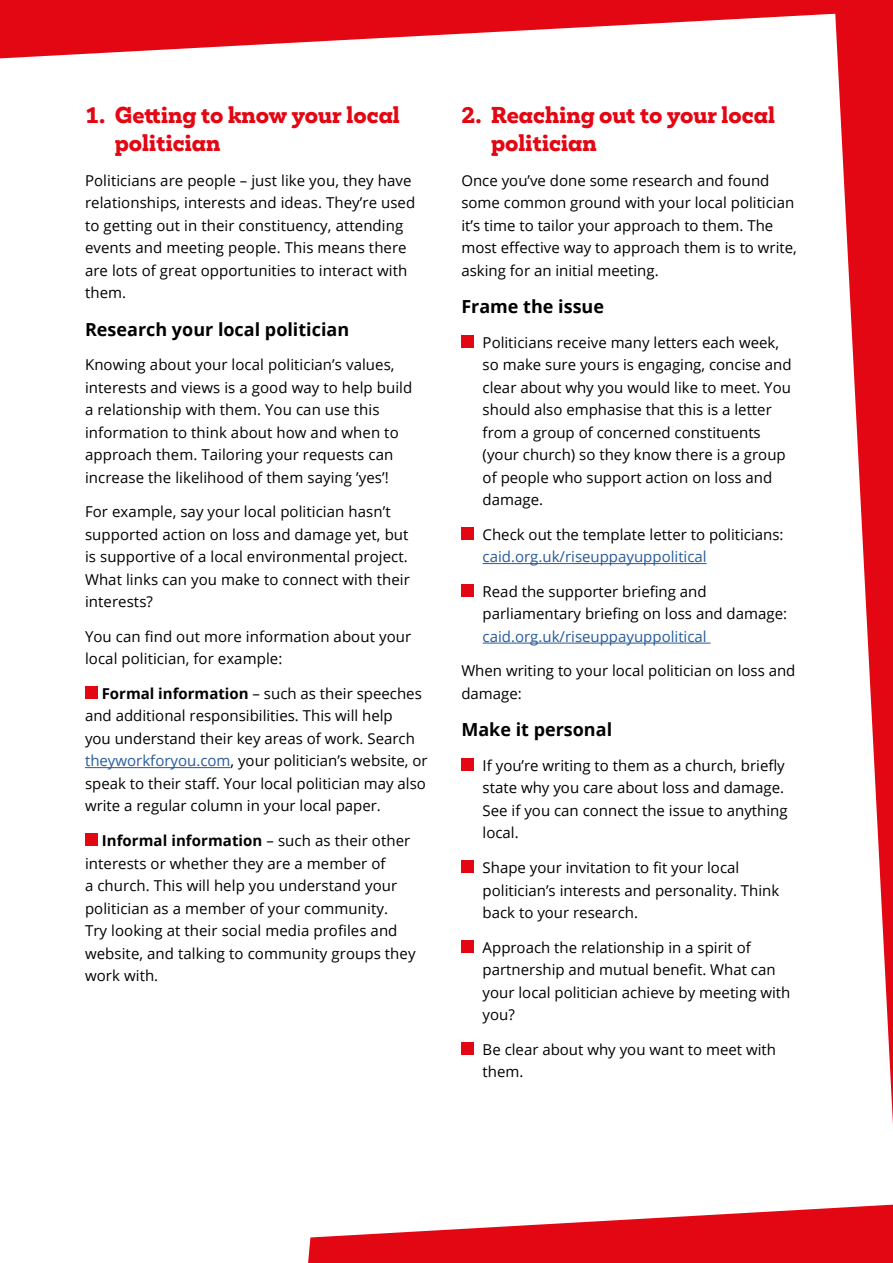
<style>
.page{position:relative;width:893px;height:1263px;background:#fff}
.page>*{position:absolute;margin:0;border:0;box-sizing:border-box;transform-origin:0 0}
.t1{font:800 21px/28.5px "Mokoko";color:#e30613}
.t2{font:700 18px "Open Sans";color:#000}
.t3{font:15px/22.5px "Open Sans";color:#000}
.t4{font:15px "Open Sans";color:#275b9b}
.s1{font-weight:700}
.s2{color:#275b9b}
</style>
<div class="page">
<hr style="left:85px;top:767px;width:145px;height:1px;background:#275b9b">
<div style="left:85px;top:686px;width:13px;height:13px;background:#e30613"></div>
<div style="left:85px;top:833px;width:13px;height:13px;background:#e30613"></div>
<hr style="left:483px;top:563px;width:224px;height:1px;background:#275b9b">
<hr style="left:483px;top:643px;width:228px;height:1px;background:#275b9b">
<div style="left:461px;top:335px;width:13px;height:13px;background:#e30613"></div>
<div style="left:461px;top:527px;width:13px;height:13px;background:#e30613"></div>
<div style="left:461px;top:584px;width:13px;height:13px;background:#e30613"></div>
<div style="left:461px;top:758px;width:13px;height:13px;background:#e30613"></div>
<div style="left:461px;top:860px;width:13px;height:13px;background:#e30613"></div>
<div style="left:461px;top:940px;width:13px;height:12px;background:#e30613"></div>
<div style="left:461px;top:1042px;width:13px;height:12px;background:#e30613"></div>
<svg style="left:837px;top:58px;width:56px;height:1066px"></svg>
<svg style="left:308px;top:1205px;width:585px;height:58px"></svg>
<svg style="left:0;top:0;width:893px;height:58px;fill:#e30613"></svg>
<h1 class="t1" style="left:115px;top:101px;width:287px;text-indent:-30px">1. Getting to know your local politician</h1>
<p class="t3" style="left:85px;top:169px;width:332px">Politicians are people – just like you, they have relationships, interests and ideas. They’re used to getting out in their constituency, attending events and meeting people. This means there are lots of great opportunities to interact with them.</p>
<p class="t2" style="left:85px;top:317px;width:266px">Research your local politician</p>
<p class="t3" style="left:85px;top:353px;width:329px">Knowing about your local politician’s values, interests and views is a good way to help build a relationship with them. You can use this information to think about how and when to approach them. Tailoring your requests can increase the likelihood of them saying ’yes’!</p>
<p class="t3" style="left:85px;top:500px;width:326px">For example, say your local politician hasn’t supported action on loss and damage yet, but is supportive of a local environmental project.<br>What links can you make to connect with their interests?</p>
<p class="t3" style="left:85px;top:625px;width:328px">You can find out more information about your local politician, for example:</p>
<p class="t3" style="left:85px;top:682px;width:344px;text-indent:17px"><span class="s1">Formal information</span> – such as their speeches and additional responsibilities. This will help<br>you understand their key areas of work. Search <span class="s2">theyworkforyou.com</span>, your politician’s website, or speak to their staff. Your local politician may also write a regular column in your local paper.</p>
<p class="t3" style="left:85px;top:829px;width:332px;text-indent:17px"><span class="s1">Informal information</span> – such as their other interests or whether they are a member of<br>a church. This will help you understand your politician as a member of your community.<br>Try looking at their social media profiles and website, and talking to community groups they work with.</p>
<h1 class="t1" style="left:491px;top:101px;width:285px;text-indent:-30px">2. Reaching out to your local politician</h1>
<p class="t3" style="left:461px;top:169px;width:337px">Once you’ve done some research and found some common ground with your local politician it’s time to tailor your approach to them. The most effective way to approach them is to write, asking for an initial meeting.</p>
<p class="t2" style="left:461px;top:294px;width:144px">Frame the issue</p>
<p class="t3" style="left:483px;top:331px;width:311px">Politicians receive many letters each week, so make sure yours is engaging, concise and clear about why you would like to meet. You should also emphasise that this is a letter from a group of concerned constituents (your church) so they know there is a group of people who support action on loss and damage.</p>
<p class="t3" style="left:483px;top:523px;width:302px">Check out the template letter to politicians:</p>
<p class="t4" style="left:483px;top:547px;width:226px">caid.org.uk/riseuppayuppolitical</p>
<p class="t3" style="left:483px;top:580px;width:306px">Read the supporter briefing and parliamentary briefing on loss and damage:</p>
<p class="t4" style="left:483px;top:626px;width:226px">caid.org.uk/riseuppayuppolitical</p>
<p class="t3" style="left:461px;top:659px;width:336px">When writing to your local politician on loss and damage:</p>
<p class="t2" style="left:461px;top:717px;width:152px">Make it personal</p>
<p class="t3" style="left:483px;top:754px;width:306px">If you’re writing to them as a church, briefly state why you care about loss and damage.<br>See if you can connect the issue to anything local.</p>
<p class="t3" style="left:483px;top:856px;width:298px">Shape your invitation to fit your local politician’s interests and personality. Think back to your research.</p>
<p class="t3" style="left:483px;top:935px;width:309px">Approach the relationship in a spirit of partnership and mutual benefit. What can your local politician achieve by meeting with you?</p>
<p class="t3" style="left:483px;top:1037px;width:295px">Be clear about why you want to meet with them.</p>
</div>
